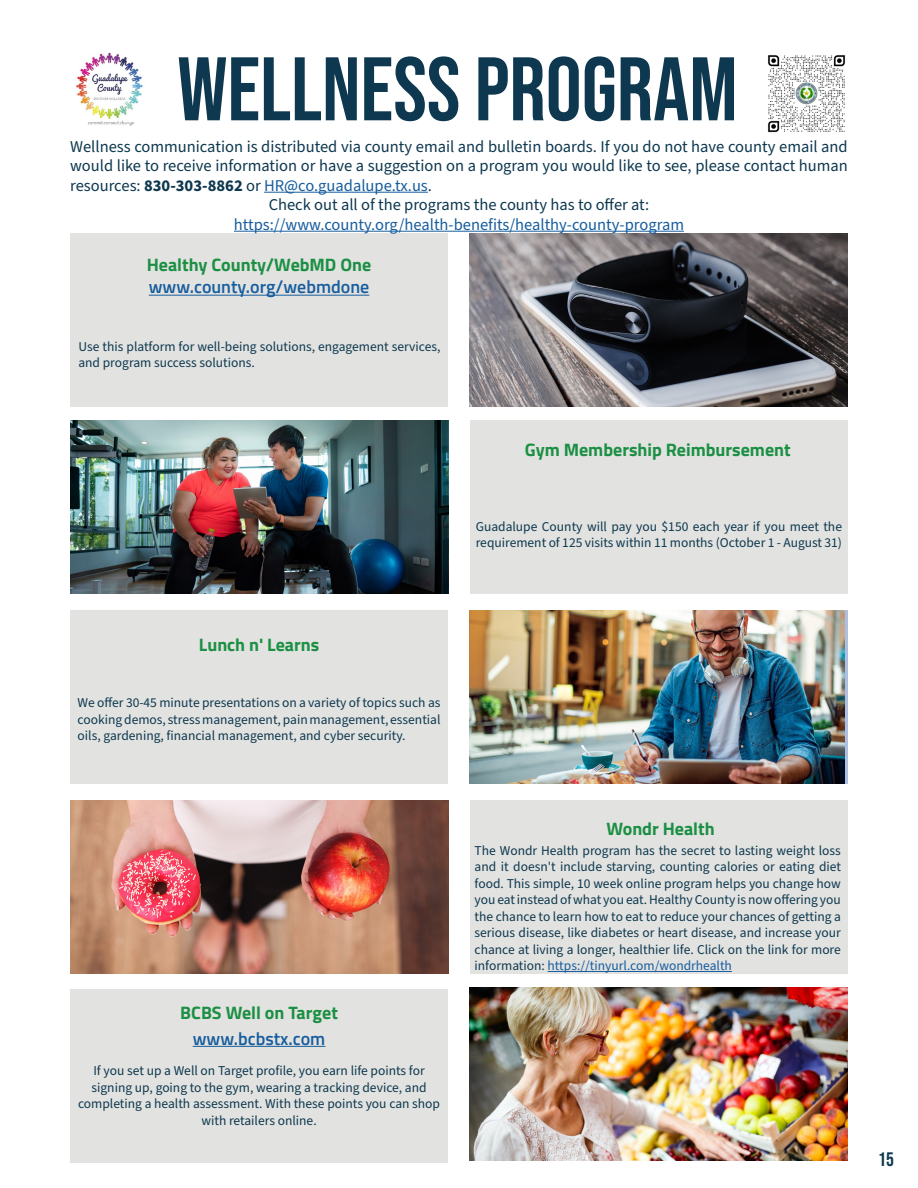
<style>
.page{position:relative;width:918px;height:1188px;background:#fff}
.page>*{position:absolute;margin:0;border:0;box-sizing:border-box;transform-origin:0 0}
.Page_Heading{font:90px "Bebas Neue";color:#0e384f}
.Page_Subheader{font:19.5px "Bebas Neue";color:#0e384f}
.Small_Titles_Titillium_Center{font:700 18px "Titillium Web";color:#1b9044}
.Small_Titles_Titillium_Center-2{font:600 18px "Titillium Web";color:#175d9e}
.Paragraph_Content{font:16.5px/19.5px "Source Sans Pro";color:#0e384f;text-align:justify}
.Paragraph_Content-2{font:16.5px "Source Sans Pro";color:#175d9e}
.Paragraph_Content-3{font:13.5px/16.5px "Source Sans Pro";color:#0e384f}
.s1{font-weight:700}
.s2{color:#175d9e}
</style>
<div class="page">
<img style="left:470px;top:987px;width:378px;height:173px">
<div style="left:470px;top:421px;width:378px;height:173px;background:#e2e2e0"></div>
<div style="left:70px;top:611px;width:378px;height:173px;background:#e2e2e0"></div>
<div style="left:470px;top:800px;width:378px;height:173px;background:#e2e2e0"></div>
<div style="left:70px;top:990px;width:378px;height:173px;background:#e2e2e0"></div>
<img style="left:70px;top:421px;width:378px;height:173px">
<img style="left:470px;top:611px;width:375px;height:173px">
<img style="left:70px;top:800px;width:378px;height:173px">
<hr style="left:193px;top:1046px;width:132px;height:1px;background:#175d9e">
<hr style="left:548px;top:971px;width:184px;height:1px;background:#175d9e">
<div style="left:70px;top:233px;width:378px;height:174px;background:#e2e2e0"></div>
<img style="left:470px;top:233px;width:378px;height:174px">
<hr style="left:149px;top:295px;width:220px;height:1px;background:#175d9e">
<hr style="left:264px;top:192px;width:164px;height:1px;background:#175d9e">
<hr style="left:234px;top:231px;width:450px;height:1px;background:#175d9e">
<img style="left:76px;top:52px;width:67px;height:74px">
<img style="left:768px;top:55px;width:78px;height:78px">
<p class="Page_Heading" style="left:177px;top:38px;width:562px">WELLNESS PROGRAM</p>
<p class="Paragraph_Content" style="left:70px;top:137px;width:779px">Wellness communication is distributed via county email and bulletin boards. If you do not have county email and would like to receive information or have a suggestion on a program you would like to see, please contact human resources: <span class="s1">830-303-8862</span> or <span class="s2">HR@co.guadalupe.tx.us</span>.</p>
<p class="Paragraph_Content" style="left:269px;top:196px;width:382px">Check out all of the programs the county has to offer at:</p>
<p class="Paragraph_Content-2" style="left:234px;top:213px;width:452px">https://www.county.org/health-benefits/healthy-county-program</p>
<p class="Small_Titles_Titillium_Center" style="left:147px;top:251px;width:226px">Healthy County/WebMD One</p>
<p class="Small_Titles_Titillium_Center-2" style="left:149px;top:274px;width:222px">www.county.org/webmdone</p>
<p class="Paragraph_Content-3" style="left:78px;top:338px;width:364px">Use this platform for well-being solutions, engagement services, and program success solutions.</p>
<p class="Small_Titles_Titillium_Center" style="left:525px;top:436px;width:267px">Gym Membership Reimbursement</p>
<p class="Paragraph_Content-3" style="left:476px;top:518px;width:368px">Guadalupe County will pay you $150 each year if you meet the requirement of 125 visits within 11 months (October 1 - August 31)</p>
<p class="Small_Titles_Titillium_Center" style="left:199px;top:631px;width:122px">Lunch n' Learns</p>
<p class="Paragraph_Content-3" style="left:78px;top:695px;width:364px;text-align:justify">We offer 30-45 minute presentations on a variety of topics such as cooking demos, stress management, pain management, essential oils, gardening, financial management, and cyber security.</p>
<p class="Small_Titles_Titillium_Center" style="left:180px;top:999px;width:159px">BCBS Well on Target</p>
<p class="Small_Titles_Titillium_Center-2" style="left:193px;top:1025px;width:134px">www.bcbstx.com</p>
<p class="Paragraph_Content-3" style="left:78px;top:1063px;width:363px;text-align:center">If you set up a Well on Target profile, you earn life points for signing up, going to the gym, wearing a tracking device, and completing a health assessment. With these points you can shop with retailers online.</p>
<p class="Small_Titles_Titillium_Center" style="left:606px;top:815px;width:110px">Wondr Health</p>
<p class="Paragraph_Content-3" style="left:475px;top:843px;width:368px;text-align:justify">The Wondr Health program has the secret to lasting weight loss and it doesn't include starving, counting calories or eating diet food. This simple, 10 week online program helps you change how you eat instead of what you eat. Healthy County is now offering you the chance to learn how to eat to reduce your chances of getting a serious disease, like diabetes or heart disease, and increase your chance at living a longer, healthier life. Click on the link for more information: <span class="s2">https://tinyurl.com/wondrhealth</span></p>
<p class="Page_Subheader" style="left:878px;top:1148px;width:17px">15</p>
</div>
